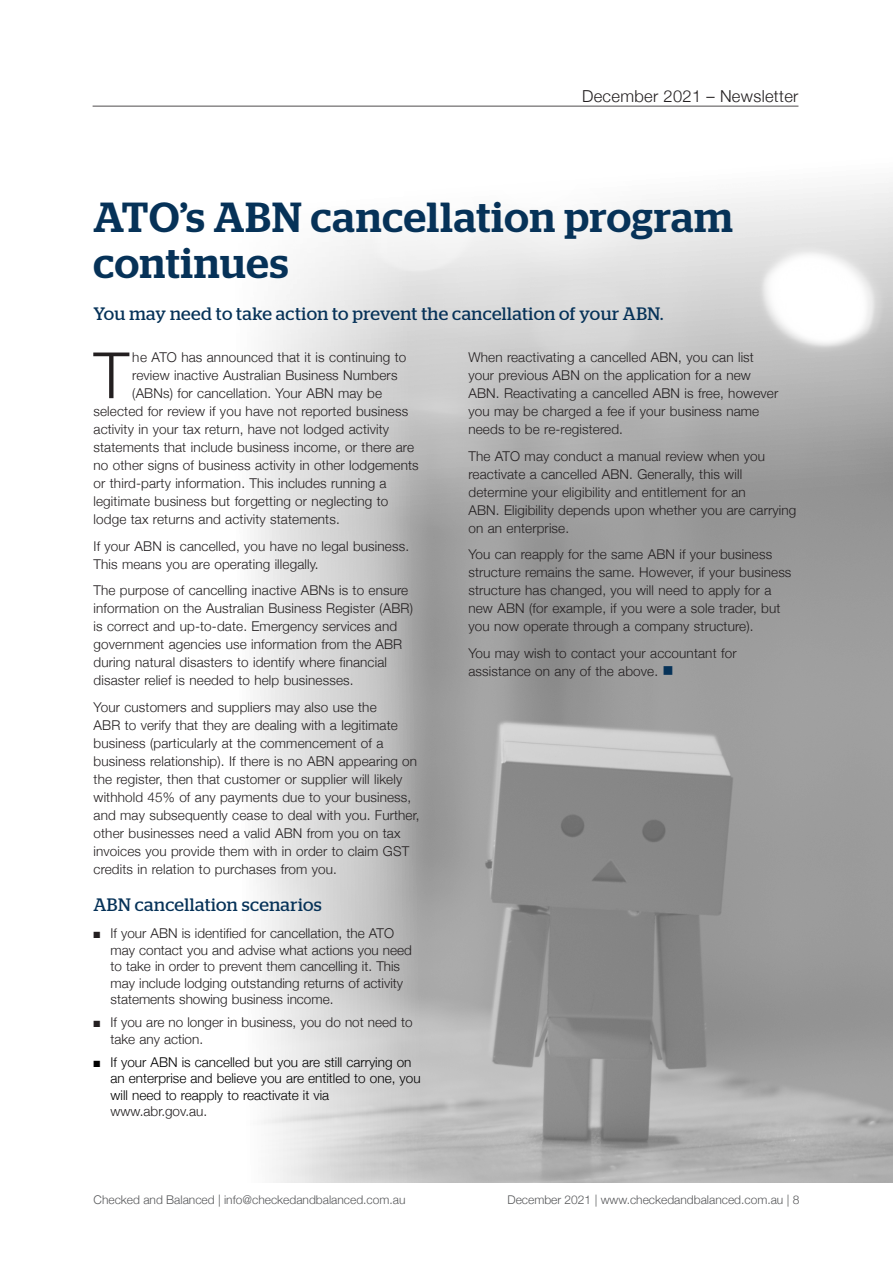
<style>
.page{position:relative;width:893px;height:1263px;background:#fff}
.page>*{position:absolute;margin:0;border:0;box-sizing:border-box;transform-origin:0 0}
.t1{font:300 63.9px "Helvetica Neue";color:#231f20}
.t2{font:500 42px/46.5px "Stag";letter-spacing:.02em;color:#063258}
.t3{font:18px "Stag";letter-spacing:.02em;color:#063258}
.t4{font:300 16.5px "Helvetica Neue";letter-spacing:.02em;color:#231f20}
.t5{font:300 13.5px/18px "Helvetica Neue";letter-spacing:.01em;color:#231f20}
.t6{font:300 13.5px/16.5px "Helvetica Neue";color:#000}
.t7{font:300 12px "Helvetica Neue";color:#57585a}
.s1{color:#063258}
</style>
<div class="page">
<hr style="left:93px;top:106px;width:705px;height:1px;background:#231f20">
<img style="left:253px;top:182px;width:640px;height:1000px">
<p class="t4" style="left:582px;top:83px;width:218px">December 2021 – Newsletter</p>
<h2 class="t2" style="left:94px;top:193px;width:641px">ATO’s ABN cancellation program continues</h2>
<h3 class="t3" style="left:94px;top:303px;width:571px">You may need to take action to prevent the cancellation of your ABN.</h3>
<h1 class="t1" style="left:94px;top:324px;width:37px">T</h1>
<p class="t5" style="left:132px;top:347px;width:276px">he ATO has announced that it is continuing to</p>
<p class="t5" style="left:468px;top:347px;width:311px">When reactivating a cancelled ABN, you can list your previous ABN on the application for a new ABN. Reactivating a cancelled ABN is free, however you may be charged a fee if your business name needs to be re-registered.</p>
<p class="t5" style="left:468px;top:446px;width:329px">The ATO may conduct a manual review when you reactivate a cancelled ABN. Generally, this will determine your eligibility and entitlement for an<br>ABN. Eligibility depends upon whether you are carrying on an enterprise.</p>
<p class="t5" style="left:468px;top:544px;width:324px">You can reapply for the same ABN if your business structure remains the same. However, if your business structure has changed, you will need to apply for a new ABN (for example, if you were a sole trader, but you now operate through a company structure).</p>
<p class="t5" style="left:468px;top:643px;width:270px">You may wish to contact your accountant for assistance on any of the above. <span class="s1">■</span></p>
<p class="t5" style="left:132px;top:365px;width:267px">review inactive Australian Business Numbers</p>
<p class="t5" style="left:132px;top:383px;width:251px">(ABNs) for cancellation. Your ABN may be</p>
<p class="t5" style="left:94px;top:401px;width:316px">selected for review if you have not reported business</p>
<p class="t5" style="left:94px;top:419px;width:297px">activity in your tax return, have not lodged activity</p>
<p class="t5" style="left:94px;top:437px;width:322px">statements that include business income, or there are</p>
<p class="t5" style="left:94px;top:455px;width:327px">no other signs of business activity in other lodgements</p>
<p class="t5" style="left:94px;top:473px;width:295px">or third-party information. This includes running a</p>
<p class="t5" style="left:94px;top:491px;width:296px">legitimate business but forgetting or neglecting to</p>
<p class="t5" style="left:94px;top:509px;width:248px">lodge tax returns and activity statements.</p>
<p class="t5" style="left:94px;top:536px;width:317px">If your ABN is cancelled, you have no legal business.<br>This means you are operating illegally.</p>
<p class="t5" style="left:94px;top:580px;width:321px">The purpose of cancelling inactive ABNs is to ensure information on the Australian Business Register (ABR) is correct and up-to-date. Emergency services and government agencies use information from the ABR during natural disasters to identify where financial disaster relief is needed to help businesses.</p>
<p class="t5" style="left:94px;top:697px;width:328px">Your customers and suppliers may also use the<br>ABR to verify that they are dealing with a legitimate business (particularly at the commencement of a business relationship). If there is no ABN appearing on the register, then that customer or supplier will likely withhold 45% of any payments due to your business, and may subsequently cease to deal with you. Further, other businesses need a valid ABN from you on tax invoices you provide them with in order to claim GST credits in relation to purchases from you.</p>
<h3 class="t3" style="left:94px;top:894px;width:230px">ABN cancellation scenarios</h3>
<p class="t5" style="left:111px;top:924px;width:303px;line-height:16.5px;text-indent:-17px">■ If your ABN is identified for cancellation, the ATO may contact you and advise what actions you need to take in order to prevent them cancelling it. This may include lodging outstanding returns of activity statements showing business income.</p>
<p class="t5" style="left:111px;top:1013px;width:303px;line-height:16.5px;text-indent:-17px">■ If you are no longer in business, you do not need to take any action.</p>
<p class="t6" style="left:111px;top:1052px;width:312px;text-indent:-17px">■ If your ABN is cancelled but you are still carrying on an enterprise and believe you are entitled to one, you will need to reapply to reactivate it via</p>
<p class="t5" style="left:111px;top:1101px;width:98px">www.abr.gov.au.</p>
<p class="t7" style="left:94px;top:1190px;width:313px">Checked and Balanced | info@checkedandbalanced.com.au</p>
<p class="t7" style="left:507px;top:1190px;width:293px">December 2021 | www.checkedandbalanced.com.au | 8</p>
</div>
